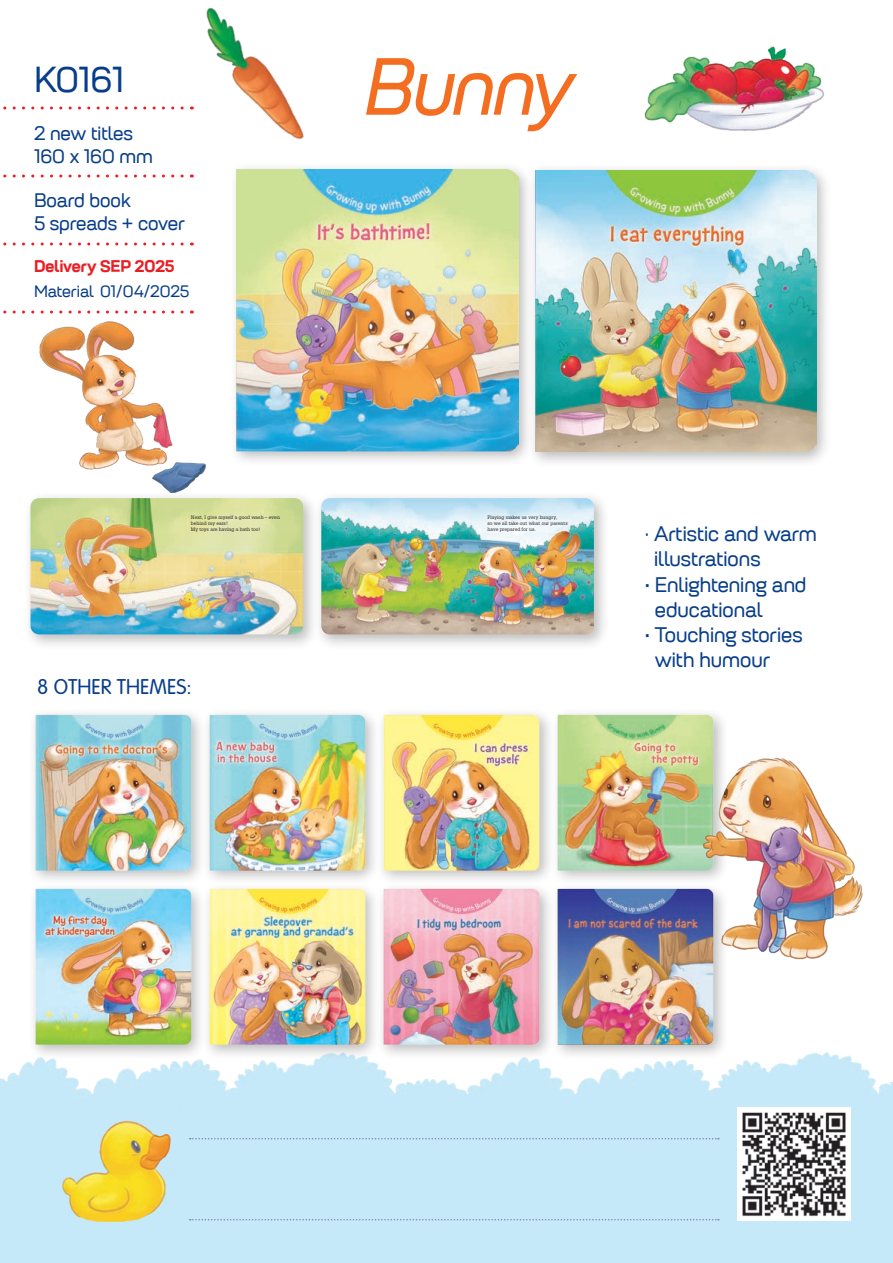
<style>
.page{position:relative;width:893px;height:1263px;background:#fff}
.page>*{position:absolute;margin:0;border:0;box-sizing:border-box;transform-origin:0 0}
.t1{font:italic 79.8px "Petrov Sans";letter-spacing:-.02em;color:#f36e21}
.t2{font:36px "Petrov Sans";letter-spacing:-.01em;color:#083e89}
.t3{font:21px/25.2px "Petrov Sans";color:#083e89}
.t4{font:21px "Rotonda C";color:#083e89}
.t5{font:19.5px/23.4px "Petrov Sans";color:#083e89}
.t6{font:16.5px "Petrov Sans";letter-spacing:-.005em;color:#083e89}
.t7{font:700 16.5px "Petrov Sans";color:#eb1c22}
.t8{font:4.8px/6px "Glypha";color:#231f20}
</style>
<div class="page">
<img style="left:0;top:1052px;width:893px;height:211px">
<svg style="left:190px;top:1138px;width:529px;height:1px"></svg>
<img style="left:738px;top:1108px;width:112px;height:112px">
<svg style="left:190px;top:1219px;width:529px;height:1px"></svg>
<div style="left:28px;top:707px;width:179px;height:178px;background:#231f20;opacity:.3"></div>
<img style="left:33px;top:712px;width:160px;height:160px">
<div style="left:23px;top:491px;width:296px;height:159px;background:#231f20;opacity:.3"></div>
<img style="left:31px;top:498px;width:272px;height:136px">
<div style="left:314px;top:491px;width:295px;height:159px;background:#231f20;opacity:.3"></div>
<img style="left:321px;top:498px;width:273px;height:136px">
<div style="left:28px;top:881px;width:179px;height:179px;background:#231f20;opacity:.3"></div>
<img style="left:33px;top:886px;width:160px;height:160px">
<div style="left:376px;top:707px;width:179px;height:178px;background:#231f20;opacity:.3"></div>
<img style="left:381px;top:712px;width:160px;height:160px">
<div style="left:376px;top:881px;width:179px;height:179px;background:#231f20;opacity:.3"></div>
<img style="left:381px;top:886px;width:160px;height:160px">
<div style="left:202px;top:707px;width:179px;height:178px;background:#231f20;opacity:.3"></div>
<img style="left:207px;top:712px;width:160px;height:160px">
<div style="left:202px;top:881px;width:179px;height:179px;background:#231f20;opacity:.3"></div>
<img style="left:207px;top:886px;width:160px;height:160px">
<div style="left:550px;top:707px;width:179px;height:178px;background:#231f20;opacity:.3"></div>
<img style="left:556px;top:712px;width:159px;height:160px">
<div style="left:550px;top:881px;width:179px;height:179px;background:#231f20;opacity:.3"></div>
<img style="left:556px;top:886px;width:159px;height:160px">
<img style="left:53px;top:1107px;width:136px;height:121px">
<img style="left:644px;top:45px;width:180px;height:86px">
<img style="left:162px;top:7px;width:142px;height:171px">
<img style="left:35px;top:321px;width:187px;height:171px">
<img style="left:691px;top:744px;width:172px;height:226px">
<div style="left:229px;top:162px;width:305px;height:305px;background:#231f20;opacity:.3"></div>
<img style="left:237px;top:169px;width:281px;height:283px">
<div style="left:528px;top:163px;width:304px;height:304px;background:#231f20;opacity:.3"></div>
<img style="left:535px;top:170px;width:281px;height:282px">
<div style="left:34px;top:43px;width:157px;height:64px;background:#fff"></div>
<div style="left:34px;top:110px;width:157px;height:64px;background:#fff"></div>
<div style="left:34px;top:177px;width:157px;height:64px;background:#fff"></div>
<svg style="left:3px;top:107px;width:179px;height:3px"></svg>
<svg style="left:3px;top:175px;width:179px;height:3px"></svg>
<svg style="left:3px;top:243px;width:179px;height:3px"></svg>
<svg style="left:3px;top:311px;width:179px;height:3px"></svg>
<h2 class="t2" style="left:34px;top:57px;width:92px">K0161</h2>
<h3 class="t5" style="left:34px;top:121px;width:120px">2 new titles<br>160 x 160 mm</h3>
<h3 class="t5" style="left:34px;top:188px;width:152px">Board book<br>5 spreads + cover</h3>
<h3 class="t7" style="left:34px;top:256px;width:142px">Delivery SEP 2025</h3>
<h3 class="t6" style="left:34px;top:282px;width:157px">Material 01/04/2025</h3>
<h1 class="t1" style="left:364px;top:38px;width:209px">Bunny</h1>
<p class="t8" style="left:191px;top:515px;width:90px">Next, I give myself a good wash – even behind my ears!<br>My toys are having a bath too!</p>
<p class="t8" style="left:487px;top:514px;width:82px">Playing makes us very hungry,<br>so we all take out what our parents have prepared for us.</p>
<h3 class="t4" style="left:37px;top:675px;width:156px">8 OTHER THEMES:</h3>
<h3 class="t3" style="left:654px;top:521px;width:164px;text-indent:-9px">· Artistic and warm illustrations</h3>
<h3 class="t3" style="left:655px;top:572px;width:153px;text-indent:-10px">• Enlightening and educational</h3>
<h3 class="t3" style="left:655px;top:622px;width:149px;text-indent:-10px">• Touching stories with humour</h3>
</div>
